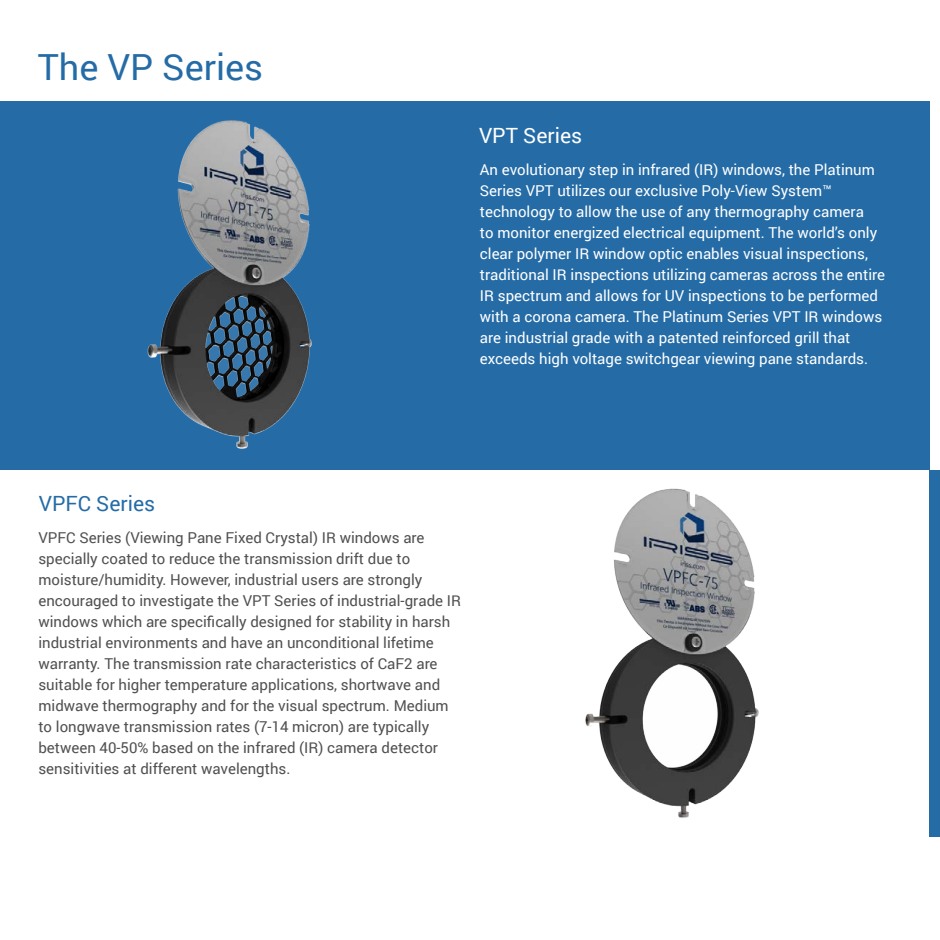
<style>
.page{position:relative;width:940px;height:940px;background:#fff}
.page>*{position:absolute;margin:0;border:0;box-sizing:border-box;transform-origin:0 0}
.Heading_1{font:36px "Roboto";color:#256ca7}
.Heading_1-2{font:21px "Roboto";color:#256ca7}
.Heading_1-3{font:21px "Roboto";color:#fff}
.BodyText_Special{font:15px/21px "Roboto";color:#505050}
.BodyText_Special-2{font:15px/21px "Roboto";color:#fff}
</style>
<div class="page">
<div style="left:929px;top:470px;width:11px;height:366px;background:#256ca7"></div>
<div style="left:0;top:101px;width:929px;height:369px;background:#256ca7"></div>
<img style="left:147px;top:120px;width:165px;height:329px">
<img style="left:585px;top:488px;width:174px;height:330px">
<p class="Heading_1" style="left:38px;top:42px;width:227px">The VP Series</p>
<p class="Heading_1-3" style="left:479px;top:121px;width:105px">VPT Series</p>
<p class="BodyText_Special-2" style="left:480px;top:159px;width:406px">An evolutionary step in infrared (IR) windows, the Platinum Series VPT utilizes our exclusive Poly-View System™ technology to allow the use of any thermography camera<br>to monitor energized electrical equipment. The world’s only clear polymer IR window optic enables visual inspections, traditional IR inspections utilizing cameras across the entire IR spectrum and allows for UV inspections to be performed with a corona camera. The Platinum Series VPT IR windows are industrial grade with a patented reinforced grill that exceeds high voltage switchgear viewing pane standards.</p>
<p class="Heading_1-2" style="left:39px;top:489px;width:118px">VPFC Series</p>
<p class="BodyText_Special" style="left:38px;top:526px;width:424px">VPFC Series (Viewing Pane Fixed Crystal) IR windows are specially coated to reduce the transmission drift due to moisture/humidity. However, industrial users are strongly encouraged to investigate the VPT Series of industrial-grade IR windows which are specifically designed for stability in harsh industrial environments and have an unconditional lifetime warranty. The transmission rate characteristics of CaF2 are suitable for higher temperature applications, shortwave and midwave thermography and for the visual spectrum. Medium to longwave transmission rates (7-14 micron) are typically between 40-50% based on the infrared (IR) camera detector sensitivities at different wavelengths.</p>
</div>
